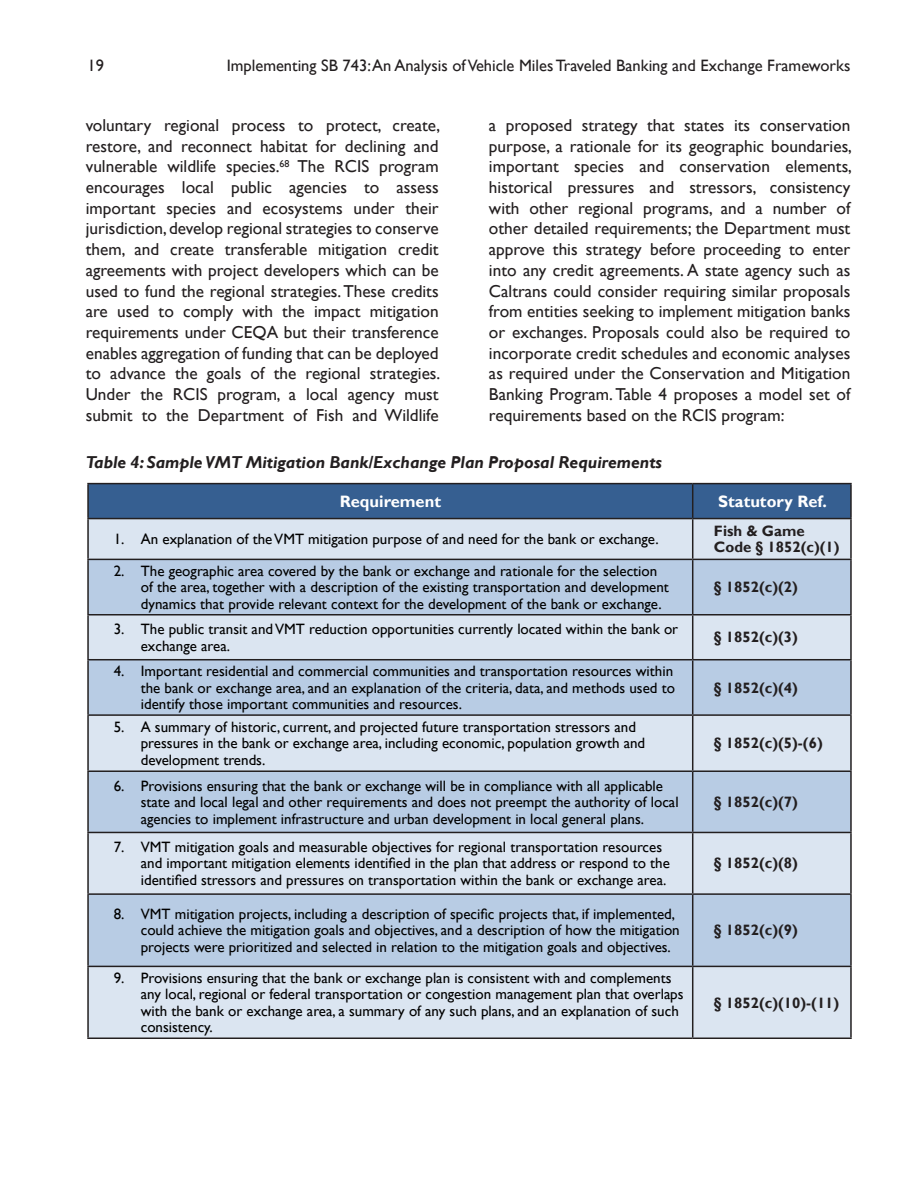
<style>
.page{position:relative;width:918px;height:1188px;background:#fff}
.page>*{position:absolute;margin:0;border:0;box-sizing:border-box;transform-origin:0 0}
.t1{font:17.25px/20.7px "Gill Sans";color:#231f20;text-align:justify}
.t2{font:italic 700 17.25px "Gill Sans";color:#231f20}
.t3{font:16.5px "Gill Sans";color:#231f20}
.t4{font:700 16.5px "Gill Sans";color:#fff}
.t5{font:15px/16.5px "Gill Sans";color:#000}
.t6{font:700 15px/16.5px "Gill Sans";color:#231f20}
</style>
<div class="page">
<div style="left:89px;top:484px;width:761px;height:34px;background:#365f91"></div>
<div style="left:89px;top:519px;width:761px;height:519px;background:#dbe5f1"></div>
<svg style="left:89px;top:560px;width:761px;height:406px;background:#c5d5e8"></svg>
<hr style="left:87px;top:483px;width:606px;height:1px;background:#231f20">
<hr style="left:87px;top:484px;width:2px;height:34px;background:#231f20">
<hr style="left:693px;top:483px;width:159px;height:1px;background:#231f20">
<hr style="left:692px;top:484px;width:1px;height:34px;background:#231f20">
<hr style="left:850px;top:484px;width:2px;height:34px;background:#231f20">
<hr style="left:87px;top:518px;width:606px;height:1px;background:#231f20">
<hr style="left:87px;top:519px;width:2px;height:40px;background:#231f20">
<hr style="left:693px;top:518px;width:159px;height:1px;background:#231f20">
<hr style="left:692px;top:519px;width:1px;height:40px;background:#231f20">
<hr style="left:850px;top:519px;width:2px;height:40px;background:#231f20">
<hr style="left:87px;top:559px;width:606px;height:1px;background:#231f20">
<hr style="left:87px;top:560px;width:2px;height:54px;background:#231f20">
<hr style="left:693px;top:559px;width:159px;height:1px;background:#231f20">
<hr style="left:692px;top:560px;width:1px;height:54px;background:#231f20">
<hr style="left:850px;top:560px;width:2px;height:54px;background:#231f20">
<hr style="left:87px;top:614px;width:606px;height:2px;background:#231f20">
<hr style="left:87px;top:616px;width:2px;height:43px;background:#231f20">
<hr style="left:693px;top:614px;width:159px;height:2px;background:#231f20">
<hr style="left:692px;top:616px;width:1px;height:43px;background:#231f20">
<hr style="left:850px;top:616px;width:2px;height:43px;background:#231f20">
<hr style="left:87px;top:659px;width:606px;height:1px;background:#231f20">
<hr style="left:87px;top:660px;width:2px;height:54px;background:#231f20">
<hr style="left:693px;top:659px;width:159px;height:1px;background:#231f20">
<hr style="left:692px;top:660px;width:1px;height:54px;background:#231f20">
<hr style="left:850px;top:660px;width:2px;height:54px;background:#231f20">
<hr style="left:87px;top:714px;width:606px;height:2px;background:#231f20">
<hr style="left:87px;top:716px;width:2px;height:54px;background:#231f20">
<hr style="left:693px;top:714px;width:159px;height:2px;background:#231f20">
<hr style="left:692px;top:716px;width:1px;height:54px;background:#231f20">
<hr style="left:850px;top:716px;width:2px;height:54px;background:#231f20">
<hr style="left:87px;top:770px;width:606px;height:2px;background:#231f20">
<hr style="left:87px;top:772px;width:2px;height:60px;background:#231f20">
<hr style="left:693px;top:770px;width:159px;height:2px;background:#231f20">
<hr style="left:692px;top:772px;width:1px;height:60px;background:#231f20">
<hr style="left:850px;top:772px;width:2px;height:60px;background:#231f20">
<hr style="left:87px;top:832px;width:606px;height:1px;background:#231f20">
<hr style="left:87px;top:833px;width:2px;height:60px;background:#231f20">
<hr style="left:693px;top:832px;width:159px;height:1px;background:#231f20">
<hr style="left:692px;top:833px;width:1px;height:60px;background:#231f20">
<hr style="left:850px;top:833px;width:2px;height:60px;background:#231f20">
<hr style="left:87px;top:893px;width:606px;height:2px;background:#231f20">
<hr style="left:87px;top:895px;width:2px;height:71px;background:#231f20">
<hr style="left:693px;top:893px;width:159px;height:2px;background:#231f20">
<hr style="left:692px;top:895px;width:1px;height:71px;background:#231f20">
<hr style="left:850px;top:895px;width:2px;height:71px;background:#231f20">
<hr style="left:87px;top:966px;width:606px;height:1px;background:#231f20">
<hr style="left:87px;top:967px;width:2px;height:71px;background:#231f20">
<hr style="left:693px;top:966px;width:159px;height:1px;background:#231f20">
<hr style="left:692px;top:967px;width:1px;height:71px;background:#231f20">
<hr style="left:850px;top:967px;width:2px;height:71px;background:#231f20">
<hr style="left:87px;top:1038px;width:606px;height:1px;background:#231f20">
<hr style="left:693px;top:1038px;width:159px;height:1px;background:#231f20">
<p class="t3" style="left:87px;top:56px;width:18px">19</p>
<p class="t3" style="left:227px;top:56px;width:625px">Implementing SB 743: An Analysis of Vehicle Miles Traveled Banking and Exchange Frameworks</p>
<p class="t1" style="left:86px;top:115px;width:356px">voluntary regional process to protect, create, restore, and reconnect habitat for declining and vulnerable wildlife species.<sup>68</sup> The RCIS program encourages local public agencies to assess important species and ecosystems under their jurisdiction, develop regional strategies to conserve them, and create transferable mitigation credit agreements with project developers which can be used to fund the regional strategies. These credits are used to comply with the impact mitigation requirements under CEQA but their transference enables aggregation of funding that can be deployed to advance the goals of the regional strategies.<br>Under the RCIS program, a local agency must submit to the Department of Fish and Wildlife</p>
<p class="t1" style="left:489px;top:115px;width:365px">a proposed strategy that states its conservation purpose, a rationale for its geographic boundaries, important species and conservation elements, historical pressures and stressors, consistency with other regional programs, and a number of other detailed requirements; the Department must approve this strategy before proceeding to enter into any credit agreements. A state agency such as Caltrans could consider requiring similar proposals from entities seeking to implement mitigation banks or exchanges. Proposals could also be required to incorporate credit schedules and economic analyses as required under the Conservation and Mitigation Banking Program. Table 4 proposes a model set of requirements based on the RCIS program:</p>
<p class="t2" style="left:86px;top:452px;width:578px">Table 4: Sample VMT Mitigation Bank/Exchange Plan Proposal Requirements</p>
<p class="t4" style="left:340px;top:491px;width:103px">Requirement</p>
<p class="t4" style="left:718px;top:491px;width:110px">Statutory Ref.</p>
<p class="t5" style="left:114px;top:531px;width:546px">1. An explanation of the VMT mitigation purpose of and need for the bank or exchange.</p>
<p class="t6" style="left:714px;top:523px;width:127px">Fish &amp; Game<br>Code § 1852(c)(1)</p>
<p class="t5" style="left:141px;top:563px;width:530px;text-indent:-27px">2. The geographic area covered by the bank or exchange and rationale for the selection of the area, together with a description of the existing transportation and development dynamics that provide relevant context for the development of the bank or exchange.</p>
<p class="t6" style="left:714px;top:579px;width:85px">§ 1852(c)(2)</p>
<p class="t5" style="left:141px;top:621px;width:539px;text-indent:-27px">3. The public transit and VMT reduction opportunities currently located within the bank or exchange area.</p>
<p class="t6" style="left:714px;top:630px;width:85px">§ 1852(c)(3)</p>
<p class="t5" style="left:141px;top:663px;width:536px;text-align:justify;text-indent:-27px">4. Important residential and commercial communities and transportation resources within the bank or exchange area, and an explanation of the criteria, data, and methods used to identify those important communities and resources.</p>
<p class="t6" style="left:714px;top:680px;width:85px">§ 1852(c)(4)</p>
<p class="t5" style="left:141px;top:719px;width:506px;text-indent:-27px">5. A summary of historic, current, and projected future transportation stressors and pressures in the bank or exchange area, including economic, population growth and development trends.</p>
<p class="t5" style="left:141px;top:778px;width:539px;text-indent:-27px">6. Provisions ensuring that the bank or exchange will be in compliance with all applicable state and local legal and other requirements and does not preempt the authority of local agencies to implement infrastructure and urban development in local general plans.</p>
<p class="t5" style="left:141px;top:839px;width:531px;text-indent:-27px">7. VMT mitigation goals and measurable objectives for regional transportation resources and important mitigation elements identified in the plan that address or respond to the identified stressors and pressures on transportation within the bank or exchange area.</p>
<p class="t5" style="left:141px;top:906px;width:540px;text-indent:-27px">8. VMT mitigation projects, including a description of specific projects that, if implemented, could achieve the mitigation goals and objectives, and a description of how the mitigation projects were prioritized and selected in relation to the mitigation goals and objectives.</p>
<p class="t5" style="left:141px;top:970px;width:544px;text-indent:-27px">9. Provisions ensuring that the bank or exchange plan is consistent with and complements any local, regional or federal transportation or congestion management plan that overlaps with the bank or exchange area, a summary of any such plans, and an explanation of such consistency.</p>
<p class="t6" style="left:714px;top:735px;width:110px">§ 1852(c)(5)-(6)</p>
<p class="t6" style="left:714px;top:794px;width:85px">§ 1852(c)(7)</p>
<p class="t6" style="left:714px;top:856px;width:85px">§ 1852(c)(8)</p>
<p class="t6" style="left:714px;top:923px;width:85px">§ 1852(c)(9)</p>
<p class="t6" style="left:714px;top:995px;width:127px">§ 1852(c)(10)-(11)</p>
</div>
